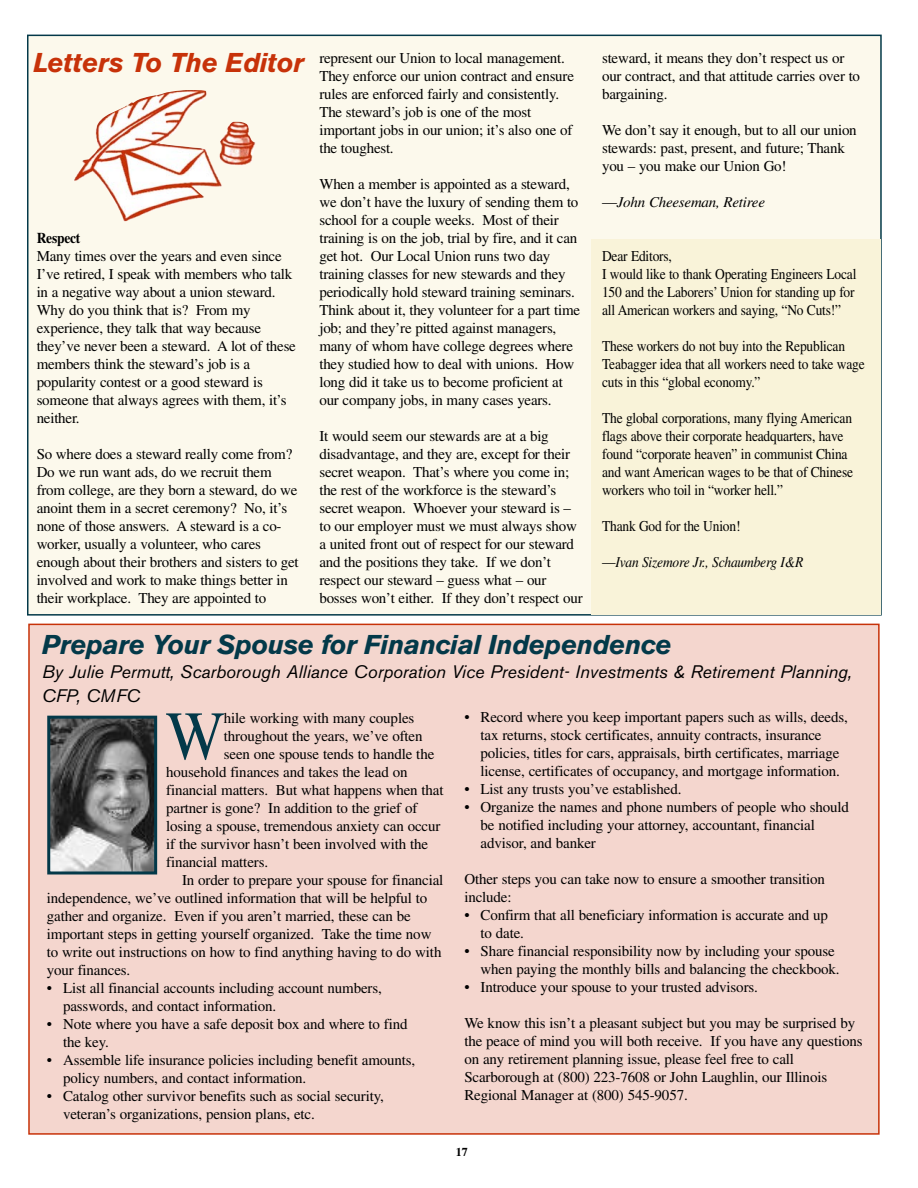
<style>
.page{position:relative;width:918px;height:1188px;background:#fff}
.page>*{position:absolute;margin:0;border:0;box-sizing:border-box;transform-origin:0 0}
.t1{font:69.3px "Times";color:#033949;scale:.9 1}
.t2{font:italic 700 27px "Akzidenz Grotesk BE";letter-spacing:-.015em;color:#033949}
.t3{font:italic 700 27px "Akzidenz Grotesk BE";letter-spacing:-.01em;color:#c73209}
.t4{font:italic 18px/24px "Akzidenz Grotesk BE";color:#000}
.t5{font:15px/18px "Times";letter-spacing:-.015em;color:#000}
.t6{font:15px/18px "Times";letter-spacing:-.015em;color:#000;scale:.9 1}
.t7{font:italic 15px "Times";letter-spacing:-.015em;color:#000;scale:.9 1}
.t8{font:italic 15px "Times";letter-spacing:-.015em;color:#000}
.t9{font:700 15px "Times";letter-spacing:-.015em;color:#000;scale:.9 1}
.t10{font:700 12px "Times";color:#000}
.s1{font-style:normal}
</style>
<div class="page">
<div style="left:28px;top:35px;width:853px;height:580px;background:#fcf9ec"></div>
<div style="left:591px;top:239px;width:289px;height:375px;background:#f9f3d9"></div>
<div style="left:29px;top:624px;width:850px;height:510px;background:#f4d6ce"></div>
<img style="left:51px;top:720px;width:102px;height:150px">
<div style="left:47px;top:716px;width:110px;height:158px;border:3px solid #033949"></div>
<img style="left:74px;top:90px;width:181px;height:131px">
<h2 class="t3" style="left:33px;top:52px;width:272px">Letters To The Editor</h2>
<p class="t9" style="left:37px;top:233px;width:50px">Respect</p>
<p class="t5" style="left:37px;top:249px;width:261px">Many times over the years and even since I’ve retired, I speak with members who talk in a negative way about a union steward.<br>Why do you think that is? From my experience, they talk that way because they’ve never been a steward. A lot of these members think the steward’s job is a popularity contest or a good steward is someone that always agrees with them, it’s neither.</p>
<p class="t5" style="left:37px;top:447px;width:264px">So where does a steward really come from?<br>Do we run want ads, do we recruit them from college, are they born a steward, do we anoint them in a secret ceremony? No, it’s none of those answers. A steward is a co&shy;worker, usually a volunteer, who cares enough about their brothers and sisters to get involved and work to make things better in their workplace. They are appointed to</p>
<p class="t5" style="left:319px;top:51px;width:256px">represent our Union to local management.<br>They enforce our union contract and ensure rules are enforced fairly and consistently.<br>The steward’s job is one of the most important jobs in our union; it’s also one of the toughest.</p>
<p class="t5" style="left:319px;top:177px;width:262px">When a member is appointed as a steward, we don’t have the luxury of sending them to school for a couple weeks. Most of their training is on the job, trial by fire, and it can get hot. Our Local Union runs two day training classes for new stewards and they periodically hold steward training seminars.<br>Think about it, they volunteer for a part time job; and they’re pitted against managers, many of whom have college degrees where they studied how to deal with unions. How long did it take us to become proficient at our company jobs, in many cases years.</p>
<p class="t5" style="left:319px;top:429px;width:265px">It would seem our stewards are at a big disadvantage, and they are, except for their secret weapon. That’s where you come in; the rest of the workforce is the steward’s secret weapon. Whoever your steward is – to our employer must we must always show a united front out of respect for our steward and the positions they take. If we don’t respect our steward – guess what – our bosses won’t either. If they don’t respect our</p>
<p class="t5" style="left:602px;top:51px;width:260px">steward, it means they don’t respect us or our contract, and that attitude carries over to bargaining.</p>
<p class="t5" style="left:602px;top:123px;width:256px">We don’t say it enough, but to all our union stewards: past, present, and future; Thank you – you make our Union Go!</p>
<p class="t8" style="left:602px;top:197px;width:164px"><span class="s1">—</span>John Cheeseman, Retiree</p>
<p class="t6" style="left:602px;top:249px;width:284px">Dear Editors,<br>I would like to thank Operating Engineers Local 150 and the Laborers’ Union for standing up for all American workers and saying, “No Cuts!”</p>
<p class="t6" style="left:602px;top:339px;width:293px">These workers do not buy into the Republican<br>Teabagger idea that all workers need to take wage cuts in this “global economy.”</p>
<p class="t6" style="left:602px;top:411px;width:280px">The global corporations, many flying American flags above their corporate headquarters, have found “corporate heaven” in communist China and want American wages to be that of Chinese workers who toil in “worker hell.”</p>
<p class="t6" style="left:602px;top:519px;width:155px">Thank God for the Union!</p>
<p class="t7" style="left:602px;top:557px;width:225px"><span class="s1">—</span>Ivan Sizemore Jr., Schaumberg I&amp;R</p>
<h2 class="t2" style="left:42px;top:633px;width:631px">Prepare Your Spouse for Financial Independence</h2>
<p class="t4" style="left:42px;top:661px;width:812px">By Julie Permutt, Scarborough Alliance Corporation Vice President- Investments &amp; Retirement Planning,<br>CFP, CMFC</p>
<h1 class="t1" style="left:166px;top:712px;width:67px">W</h1>
<p class="t5" style="left:224px;top:711px;width:192px">hile working with many couples</p>
<p class="t5" style="left:224px;top:729px;width:200px">throughout the years, we’ve often</p>
<p class="t5" style="left:224px;top:747px;width:212px">seen one spouse tends to handle the</p>
<p class="t5" style="left:166px;top:765px;width:243px">household finances and takes the lead on</p>
<p class="t5" style="left:166px;top:783px;width:279px">financial matters. But what happens when that</p>
<p class="t5" style="left:166px;top:801px;width:253px">partner is gone? In addition to the grief of</p>
<p class="t5" style="left:166px;top:819px;width:276px">losing a spouse, tremendous anxiety can occur</p>
<p class="t5" style="left:166px;top:837px;width:263px">if the survivor hasn’t been involved with the</p>
<p class="t5" style="left:166px;top:855px;width:103px">financial matters.</p>
<p class="t5" style="left:182px;top:873px;width:263px">In order to prepare your spouse for financial</p>
<p class="t5" style="left:47px;top:891px;width:382px">independence, we’ve outlined information that will be helpful to</p>
<p class="t5" style="left:47px;top:909px;width:365px">gather and organize. Even if you aren’t married, these can be</p>
<p class="t5" style="left:47px;top:927px;width:386px">important steps in getting yourself organized. Take the time now</p>
<p class="t5" style="left:47px;top:945px;width:396px">to write out instructions on how to find anything having to do with</p>
<p class="t5" style="left:47px;top:963px;width:85px">your finances.</p>
<p class="t5" style="left:63px;top:981px;width:320px;text-indent:-16px">• List all financial accounts including account numbers, passwords, and contact information.</p>
<p class="t5" style="left:63px;top:1017px;width:346px;text-indent:-16px">• Note where you have a safe deposit box and where to find the key.</p>
<p class="t5" style="left:63px;top:1053px;width:354px;text-indent:-16px">• Assemble life insurance policies including benefit amounts, policy numbers, and contact information.</p>
<p class="t5" style="left:63px;top:1089px;width:322px;text-indent:-16px">• Catalog other survivor benefits such as social security, veteran’s organizations, pension plans, etc.</p>
<p class="t5" style="left:481px;top:710px;width:369px;text-indent:-16px">• Record where you keep important papers such as wills, deeds, tax returns, stock certificates, annuity contracts, insurance policies, titles for cars, appraisals, birth certificates, marriage license, certificates of occupancy, and mortgage information.</p>
<p class="t5" style="left:464px;top:782px;width:219px">• List any trusts you’ve established.</p>
<p class="t5" style="left:481px;top:800px;width:370px;text-indent:-16px">• Organize the names and phone numbers of people who should be notified including your attorney, accountant, financial advisor, and banker</p>
<p class="t5" style="left:464px;top:872px;width:362px">Other steps you can take now to ensure a smoother transition include:</p>
<p class="t5" style="left:481px;top:908px;width:349px;text-indent:-16px">• Confirm that all beneficiary information is accurate and up to date.</p>
<p class="t5" style="left:481px;top:944px;width:360px;text-indent:-16px">• Share financial responsibility now by including your spouse when paying the monthly bills and balancing the checkbook.</p>
<p class="t5" style="left:464px;top:980px;width:295px">• Introduce your spouse to your trusted advisors.</p>
<p class="t5" style="left:464px;top:1016px;width:400px">We know this isn’t a pleasant subject but you may be surprised by the peace of mind you will both receive. If you have any questions on any retirement planning issue, please feel free to call Scarborough at (800) 223-7608 or John Laughlin, our Illinois Regional Manager at (800) 545-9057.</p>
<p class="t10" style="left:456px;top:1148px;width:13px">17</p>
</div>
